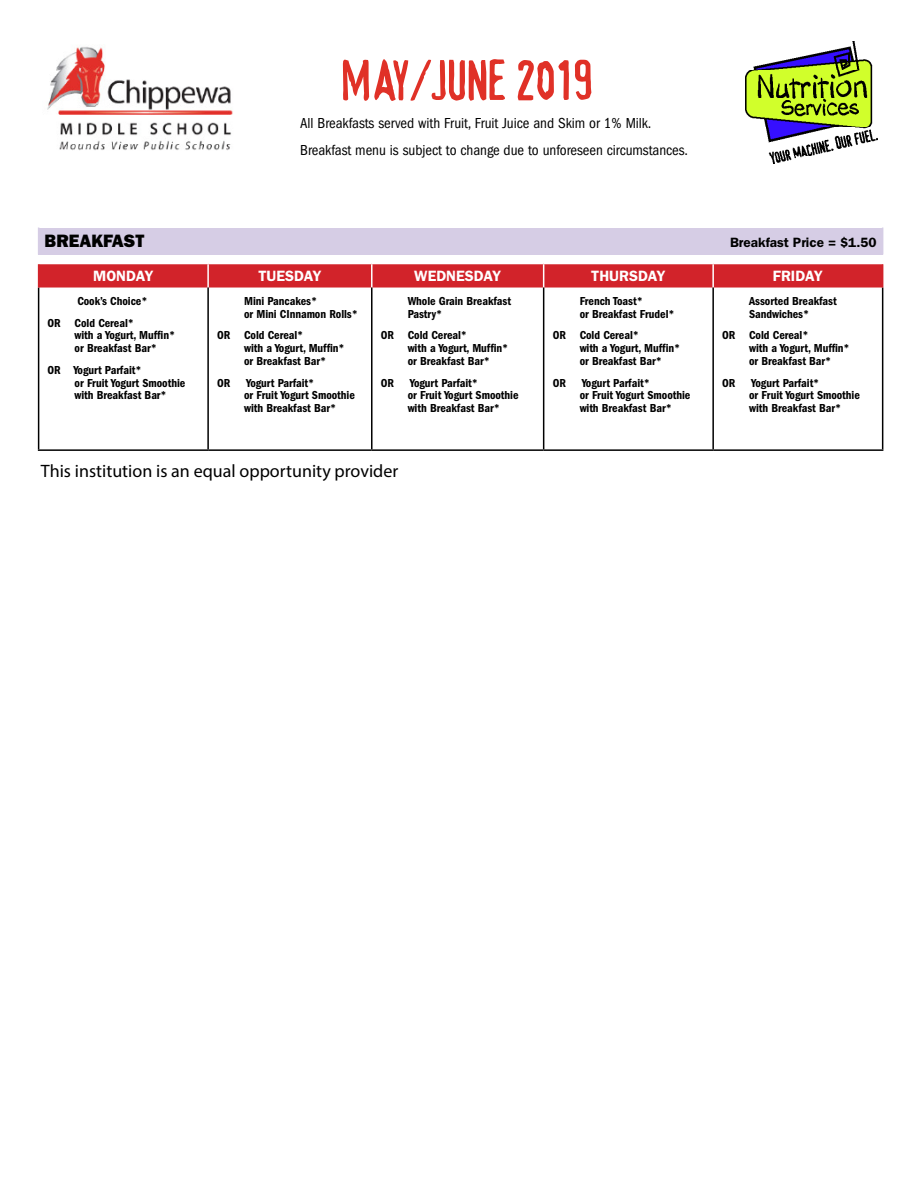
<style>
.page{position:relative;width:918px;height:1188px;background:#fff}
.page>*{position:absolute;margin:0;border:0;box-sizing:border-box;transform-origin:0 0}
.t1{font:60px "Device";color:#e03127}
.t2{font:18px "Myriad Pro";color:#000}
.t3{font:18px "ITC Franklin Gothic Std Hvy";color:#000}
.t4{font:condensed 15px/27px "ITC Franklin Gothic Std";letter-spacing:-.005em;color:#000}
.t5{font:600 15px "ITC Franklin Gothic Std";color:#fff}
.t6{font:600 13.5px "ITC Franklin Gothic Std";color:#000}
.t7{font:12px/12.8px "ITC Franklin Gothic Std Dm Cd";letter-spacing:-.005em;color:#000}
</style>
<div class="page">
<div style="left:39px;top:228px;width:844px;height:27px;background:#d6cde5"></div>
<svg style="left:38px;top:228px;width:1px;height:27px"></svg>
<hr style="left:38px;top:288px;width:1px;height:161px;background:#000">
<hr style="left:207px;top:288px;width:2px;height:161px;background:#000">
<hr style="left:371px;top:288px;width:2px;height:161px;background:#000">
<hr style="left:543px;top:288px;width:1px;height:161px;background:#000">
<hr style="left:712px;top:288px;width:2px;height:161px;background:#000">
<hr style="left:882px;top:288px;width:1px;height:161px;background:#000">
<hr style="left:38px;top:449px;width:170px;height:2px;background:#000">
<hr style="left:208px;top:449px;width:164px;height:2px;background:#000">
<hr style="left:372px;top:449px;width:172px;height:2px;background:#000">
<hr style="left:544px;top:449px;width:169px;height:2px;background:#000">
<hr style="left:713px;top:449px;width:170px;height:2px;background:#000">
<svg style="left:38px;top:264px;width:845px;height:24px;background:#d32d33"></svg>
<img style="left:745px;top:41px;width:133px;height:123px">
<img style="left:47px;top:46px;width:186px;height:105px">
<h1 class="t1" style="left:343px;top:44px;width:252px">MAY/JUNE 2019</h1>
<p class="t4" style="left:300px;top:111px;width:389px">All Breakfasts served with Fruit, Fruit Juice and Skim or 1% Milk.<br>Breakfast menu is subject to change due to unforeseen circumstances.</p>
<h2 class="t3" style="left:45px;top:230px;width:101px">BREAKFAST</h2>
<p class="t6" style="left:730px;top:235px;width:148px">Breakfast Price = $1.50</p>
<p class="t5" style="left:93px;top:267px;width:62px">MONDAY</p>
<p class="t5" style="left:258px;top:267px;width:65px">TUESDAY</p>
<p class="t5" style="left:414px;top:267px;width:89px">WEDNESDAY</p>
<p class="t5" style="left:591px;top:267px;width:76px">THURSDAY</p>
<p class="t5" style="left:773px;top:267px;width:51px">FRIDAY</p>
<p class="t7" style="left:48px;top:291px;width:101px;line-height:21.8px;text-indent:30px">Cook’s Choice*<br>OR Cold Cereal*</p>
<p class="t7" style="left:75px;top:330px;width:102px">with a Yogurt, Muffin* or Breakfast Bar*</p>
<p class="t7" style="left:75px;top:364px;width:112px;text-indent:-27px">OR Yogurt Parfait*<br>or Fruit Yogurt Smoothie with Breakfast Bar*</p>
<p class="t7" style="left:408px;top:295px;width:105px">Whole Grain Breakfast<br>Pastry*</p>
<p class="t7" style="left:408px;top:330px;width:102px;text-indent:-27px">OR Cold Cereal*<br>with a Yogurt, Muffin* or Breakfast Bar*</p>
<p class="t7" style="left:381px;top:377px;width:15px">OR</p>
<p class="t7" style="left:408px;top:377px;width:112px">Yogurt Parfait*<br>or Fruit Yogurt Smoothie with Breakfast Bar*</p>
<p class="t7" style="left:749px;top:295px;width:89px">Assorted Breakfast<br>Sandwiches*</p>
<p class="t7" style="left:749px;top:330px;width:102px;text-indent:-27px">OR Cold Cereal*<br>with a Yogurt, Muffin* or Breakfast Bar*</p>
<p class="t7" style="left:722px;top:377px;width:15px">OR</p>
<p class="t7" style="left:749px;top:377px;width:112px">Yogurt Parfait*<br>or Fruit Yogurt Smoothie with Breakfast Bar*</p>
<p class="t7" style="left:244px;top:295px;width:115px">Mini Pancakes*<br>or Mini CInnamon Rolls*</p>
<p class="t7" style="left:244px;top:330px;width:102px;text-indent:-27px">OR Cold Cereal*<br>with a Yogurt, Muffin* or Breakfast Bar*</p>
<p class="t7" style="left:217px;top:377px;width:15px">OR</p>
<p class="t7" style="left:244px;top:377px;width:112px">Yogurt Parfait*<br>or Fruit Yogurt Smoothie with Breakfast Bar*</p>
<p class="t7" style="left:580px;top:295px;width:96px">French Toast*<br>or Breakfast Frudel*</p>
<p class="t7" style="left:580px;top:330px;width:102px;text-indent:-27px">OR Cold Cereal*<br>with a Yogurt, Muffin* or Breakfast Bar*</p>
<p class="t7" style="left:553px;top:377px;width:15px">OR</p>
<p class="t7" style="left:580px;top:377px;width:112px">Yogurt Parfait*<br>or Fruit Yogurt Smoothie with Breakfast Bar*</p>
<h2 class="t2" style="left:41px;top:464px;width:359px">This institution is an equal opportunity provider</h2>
</div>
